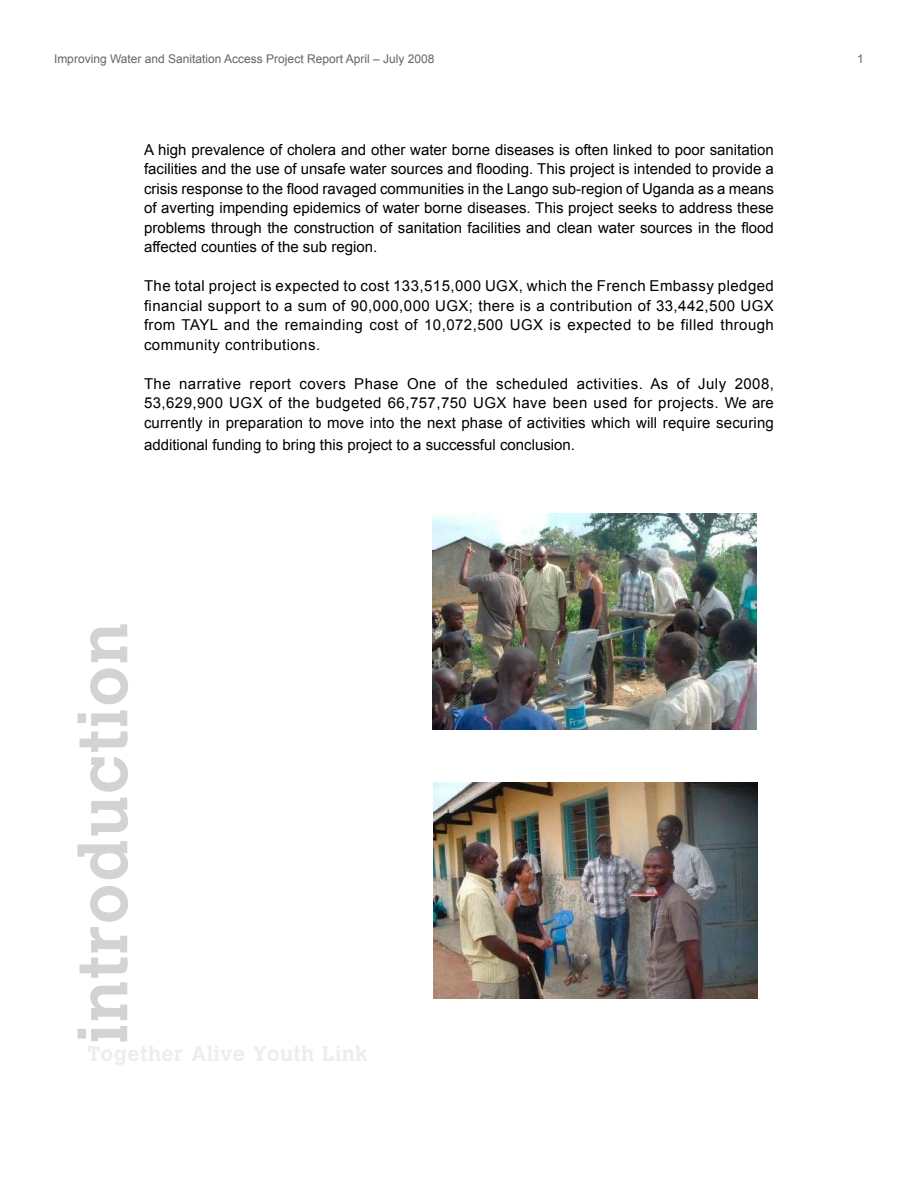
<style>
.page{position:relative;width:918px;height:1188px;background:#fff}
.page>*{position:absolute;margin:0;border:0;box-sizing:border-box;transform-origin:0 0}
.t1{font:700 67.5px "M Calvert";letter-spacing:.025em;color:#d1d3d4}
.t2{font:15px/19.5px "Arial";color:#000;text-align:justify}
.t3{font:12px "Arial";color:#636467}
</style>
<div class="page">
<img style="left:434px;top:783px;width:323px;height:216px">
<img style="left:432px;top:513px;width:324px;height:216px">
<p class="t3" style="left:54px;top:52px;width:382px">Improving Water and Sanitation Access Project Report April – July 2008</p>
<p class="t3" style="left:857px;top:52px;width:8px">1</p>
<p class="t2" style="left:144px;top:140px;width:631px">A high prevalence of cholera and other water borne diseases is often linked to poor sanitation facilities and the use of unsafe water sources and flooding. This project is intended to provide a crisis response to the flood ravaged communities in the Lango sub-region of Uganda as a means of averting impending epidemics of water borne diseases. This project seeks to address these problems through the construction of sanitation facilities and clean water sources in the flood affected counties of the sub region.</p>
<p class="t2" style="left:144px;top:276px;width:631px">The total project is expected to cost 133,515,000 UGX, which the French Embassy pledged financial support to a sum of 90,000,000 UGX; there is a contribution of 33,442,500 UGX from TAYL and the remainding cost of 10,072,500 UGX is expected to be filled through community contributions.</p>
<p class="t2" style="left:144px;top:374px;width:631px">The narrative report covers Phase One of the scheduled activities. As of July 2008, 53,629,900 UGX of the budgeted 66,757,750 UGX have been used for projects. We are currently in preparation to move into the next phase of activities which will require securing</p>
<p class="t2" style="left:144px;top:434px;width:433px">additional funding to bring this project to a successful conclusion.</p>
<h1 class="t1" style="left:61px;top:1044px;width:422px;rotate:-90deg">introduction</h1>
</div>
